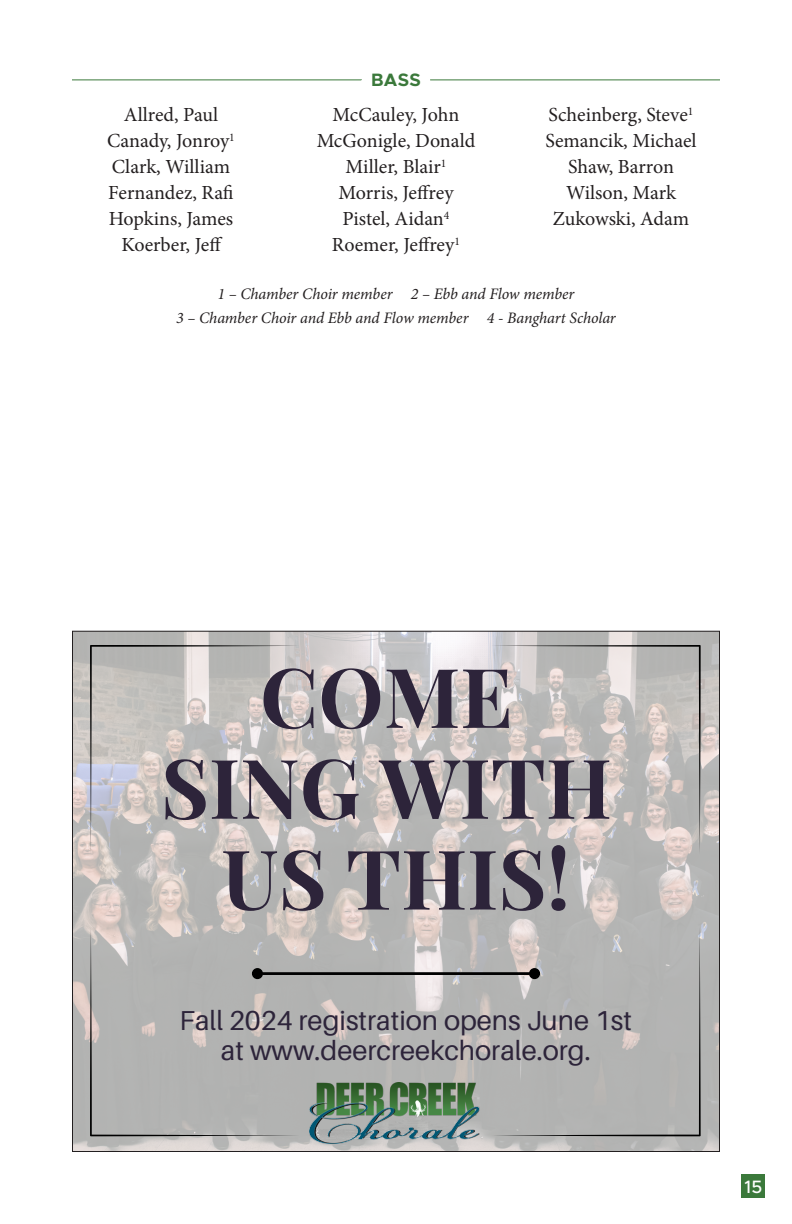
<style>
.page{position:relative;width:792px;height:1224px;background:#fff}
.page>*{position:absolute;margin:0;border:0;box-sizing:border-box;transform-origin:0 0}
.t1{font:700 82.6px/90.8px "Playfair Display";color:#2d243a;text-align:center}
.t2{font:27.4px/29.8px "Aileron";color:#2d243a;text-align:center}
.t3{font:20px/26px "Minion Pro";letter-spacing:-.005em;color:#231f20;text-align:center}
.t4{font:700 18px "Metropolis";color:#3b793b}
.t5{font:500 18px "Metropolis";color:#fff}
.t6{font:italic 16px/24px "Minion Pro";letter-spacing:-.005em;color:#231f20;text-align:center}
</style>
<div class="page">
<div style="left:742px;top:1175px;width:23px;height:23px;background:#3b793b"></div>
<hr style="left:72px;top:79px;width:648px;height:1px;background:#3b793b">
<svg style="left:335px;top:79px;width:112px;height:2px"></svg>
<img style="left:74px;top:633px;width:644px;height:517px">
<hr style="left:262px;top:972px;width:268px;height:3px;background:#000">
<img style="left:310px;top:1082px;width:172px;height:61px">
<svg style="left:90px;top:645px;width:209px;height:209px;background:#c6c1bf"></svg>
<svg style="left:492px;top:928px;width:209px;height:208px;background:#b2b2b1"></svg>
<svg style="left:492px;top:645px;width:209px;height:209px;background:#c5c0bd"></svg>
<svg style="left:90px;top:928px;width:209px;height:208px;background:#b2b2b0"></svg>
<p class="t4" style="left:371px;top:69px;width:51px">BASS</p>
<p class="t3" style="left:107px;top:102px;width:129px">Allred, Paul<br>Canady, Jonroy<sup>1<br></sup>Clark, William<br>Fernandez, Rafi<br>Hopkins, James<br>Koerber, Jeff</p>
<p class="t3" style="left:317px;top:102px;width:160px">McCauley, John<br>McGonigle, Donald<br>Miller, Blair<sup>1<br></sup>Morris, Jeffrey<br>Pistel, Aidan<sup>4<br></sup>Roemer, Jeffrey<sup>1</sup></p>
<p class="t3" style="left:545px;top:102px;width:153px">Scheinberg, Steve<sup>1<br></sup>Semancik, Michael<br>Shaw, Barron<br>Wilson, Mark<br>Zukowski, Adam</p>
<p class="t6" style="left:176px;top:282px;width:441px">1 – Chamber Choir member 2 – Ebb and Flow member<br>3 – Chamber Choir and Ebb and Flow member 4 - Banghart Scholar</p>
<h1 class="t1" style="left:161px;top:645px;width:453px">COME<br>SING WITH<br>US THIS!</h1>
<h2 class="t2" style="left:180px;top:1006px;width:454px">Fall 2024 registration opens June 1st at www.deercreekchorale.org.</h2>
<p class="t5" style="left:745px;top:1176px;width:19px">15</p>
</div>
